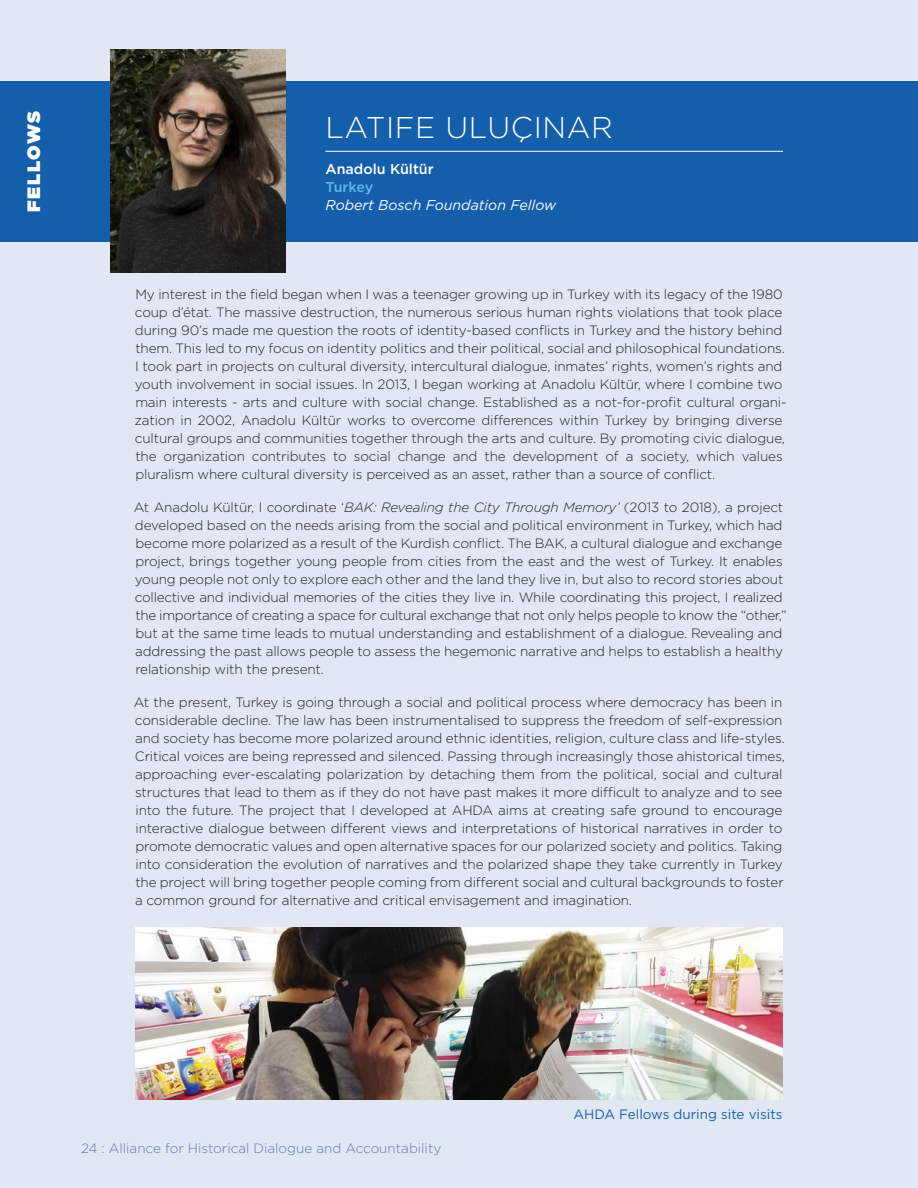
<style>
.page{position:relative;width:918px;height:1188px;background:#e2e7f4}
.page>*{position:absolute;margin:0;border:0;box-sizing:border-box;transform-origin:0 0}
.t1{font:300 30px "Gotham";letter-spacing:.02em;color:#fff}
.t2{font:900 18px "Gotham";letter-spacing:.09em;color:#fff}
.t3{font:italic 14.25px "Gotham";color:#fff}
.t4{font:500 14.25px "Gotham";color:#fff}
.t5{font:500 14.25px "Gotham";letter-spacing:-.025em;color:#62b6e5}
.t6{font:300 13.5px/18px "Gotham";letter-spacing:-.01em;color:#231f20}
.t7{font:300 13.5px "Gotham";color:#5679bb}
.t8{font:13.5px "Gotham";color:#135fac}
.s1{font-style:italic}
</style>
<div class="page">
<div style="left:0;top:81px;width:918px;height:160px;background:#135fac"></div>
<img style="left:110px;top:50px;width:176px;height:222px">
<img style="left:135px;top:928px;width:648px;height:171px">
<hr style="left:326px;top:151px;width:457px;height:1px;background:#fff">
<p class="t2" style="left:21px;top:212px;width:103px;rotate:-90deg">FELLOWS</p>
<p class="t1" style="left:326px;top:108px;width:289px">LATIFE ULUÇINAR</p>
<p class="t4" style="left:326px;top:159px;width:110px">Anadolu Kültür</p>
<p class="t5" style="left:326px;top:177px;width:49px">Turkey</p>
<p class="t3" style="left:326px;top:195px;width:232px">Robert Bosch Foundation Fellow</p>
<p class="t6" style="left:135px;top:284px;width:654px">My interest in the field began when I was a teenager growing up in Turkey with its legacy of the 1980 coup d’état. The massive destruction, the numerous serious human rights violations that took place during 90’s made me question the roots of identity-based conflicts in Turkey and the history behind them. This led to my focus on identity politics and their political, social and philosophical foundations.<br>I took part in projects on cultural diversity, intercultural dialogue, inmates’ rights, women’s rights and youth involvement in social issues. In 2013, I began working at Anadolu Kültür, where I combine two main interests - arts and culture with social change. Established as a not-for-profit cultural organi&shy;zation in 2002, Anadolu Kültür works to overcome differences within Turkey by bringing diverse cultural groups and communities together through the arts and culture. By promoting civic dialogue, the organization contributes to social change and the development of a society, which values pluralism where cultural diversity is perceived as an asset, rather than a source of conflict.</p>
<p class="t6" style="left:134px;top:497px;width:654px">At Anadolu Kültür, I coordinate ‘<span class="s1">BAK: Revealing the City Through Memory’</span> (2013 to 2018), a project developed based on the needs arising from the social and political environment in Turkey, which had become more polarized as a result of the Kurdish conflict. The BAK, a cultural dialogue and exchange project, brings together young people from cities from the east and the west of Turkey. It enables young people not only to explore each other and the land they live in, but also to record stories about collective and individual memories of the cities they live in. While coordinating this project, I realized the importance of creating a space for cultural exchange that not only helps people to know the “other,” but at the same time leads to mutual understanding and establishment of a dialogue. Revealing and addressing the past allows people to assess the hegemonic narrative and helps to establish a healthy relationship with the present.</p>
<p class="t6" style="left:134px;top:692px;width:653px">At the present, Turkey is going through a social and political process where democracy has been in considerable decline. The law has been instrumentalised to suppress the freedom of self-expression and society has become more polarized around ethnic identities, religion, culture class and life-styles.<br>Critical voices are being repressed and silenced. Passing through increasingly those ahistorical times, approaching ever-escalating polarization by detaching them from the political, social and cultural structures that lead to them as if they do not have past makes it more difficult to analyze and to see into the future. The project that I developed at AHDA aims at creating safe ground to encourage interactive dialogue between different views and interpretations of historical narratives in order to promote democratic values and open alternative spaces for our polarized society and politics. Taking into consideration the evolution of narratives and the polarized shape they take currently in Turkey the project will bring together people coming from different social and cultural backgrounds to foster a common ground for alternative and critical envisagement and imagination.</p>
<p class="t7" style="left:81px;top:1140px;width:362px">24 : Alliance for Historical Dialogue and Accountability</p>
<p class="t8" style="left:574px;top:1105px;width:211px">AHDA Fellows during site visits</p>
</div>
